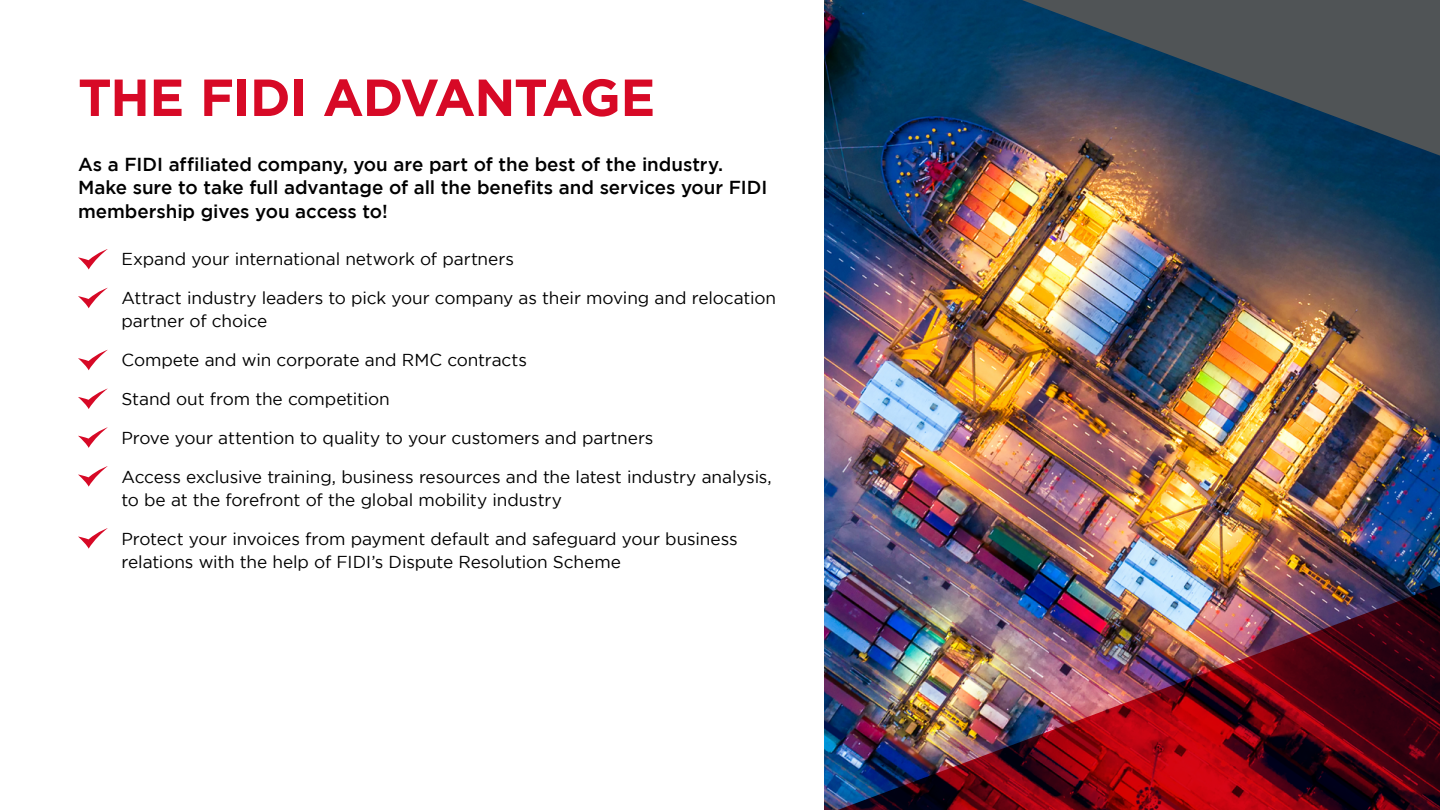
<style>
.page{position:relative;width:1440px;height:810px;background:#fff}
.page>*{position:absolute;margin:0;border:0;box-sizing:border-box;transform-origin:0 0}
.t1{font:700 52.05px "Gotham";letter-spacing:-.02em;color:#d70926}
.t2{font:500 18.75px/23.6px "Gotham";letter-spacing:-.005em;color:#000}
.t3{font:17.25px/23.2px "Gotham";letter-spacing:-.005em;color:#000}
</style>
<div class="page">
<svg style="left:78px;top:249px;width:30px;height:21px"></svg>
<svg style="left:78px;top:288px;width:30px;height:20px"></svg>
<svg style="left:78px;top:350px;width:30px;height:20px"></svg>
<svg style="left:78px;top:389px;width:29px;height:20px"></svg>
<svg style="left:78px;top:427px;width:30px;height:21px"></svg>
<svg style="left:78px;top:466px;width:30px;height:21px"></svg>
<svg style="left:78px;top:528px;width:30px;height:21px"></svg>
<img style="left:825px;top:0;width:615px;height:450px">
<svg style="left:1022px;top:0;width:418px;height:156px;background:#3d4b59"></svg>
<img style="left:824px;top:450px;width:616px;height:360px">
<h1 class="t1" style="left:78px;top:67px;width:579px">THE FIDI ADVANTAGE</h1>
<p class="t2" style="left:78px;top:152px;width:691px">As a FIDI affiliated company, you are part of the best of the industry.<br>Make sure to take full advantage of all the benefits and services your FIDI membership gives you access to!</p>
<p class="t3" style="left:121px;top:247px;width:394px">Expand your international network of partners</p>
<p class="t3" style="left:121px;top:286px;width:656px">Attract industry leaders to pick your company as their moving and relocation partner of choice</p>
<p class="t3" style="left:121px;top:348px;width:407px">Compete and win corporate and RMC contracts</p>
<p class="t3" style="left:121px;top:387px;width:270px">Stand out from the competition</p>
<p class="t3" style="left:121px;top:426px;width:534px">Prove your attention to quality to your customers and partners</p>
<p class="t3" style="left:121px;top:465px;width:652px">Access exclusive training, business resources and the latest industry analysis, to be at the forefront of the global mobility industry</p>
<p class="t3" style="left:121px;top:527px;width:618px">Protect your invoices from payment default and safeguard your business relations with the help of FIDI’s Dispute Resolution Scheme</p>
</div>
